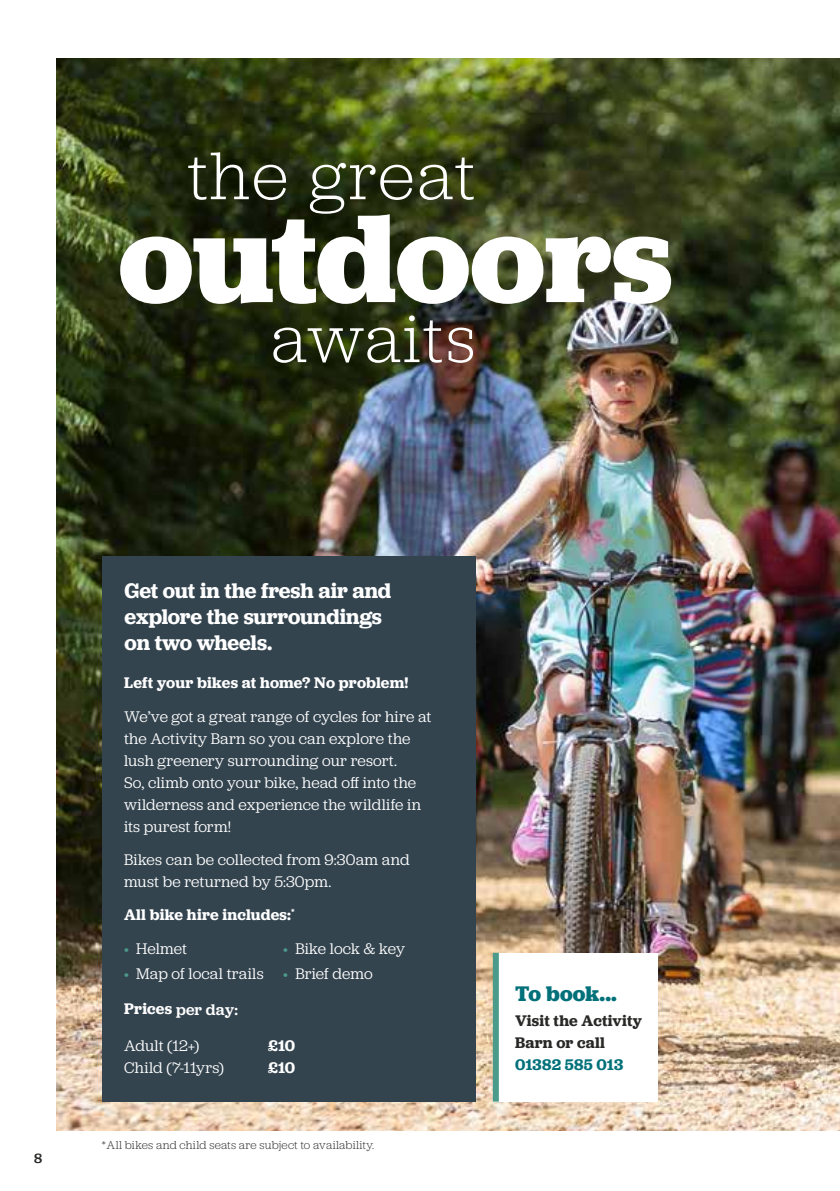
<style>
.page{position:relative;width:840px;height:1191px;background:#fff}
.page>*{position:absolute;margin:0;border:0;box-sizing:border-box;transform-origin:0 0}
.t1{font:700 130px "Jubilat";letter-spacing:-.005em;color:#fff}
.t2{font:300 70px "Jubilat";letter-spacing:.03em;color:#fff}
.t3{font:600 22px/26px "Jubilat";letter-spacing:-.005em;color:#fff}
.t4{font:700 22px "Jubilat";color:#007079}
.t5{font:16px/22px "Jubilat";letter-spacing:.01em;color:#fff}
.t6{font:600 16px "Jubilat";letter-spacing:.01em;color:#fff}
.t7{font:600 16px/22px "Jubilat";letter-spacing:.015em;color:#282827}
.t8{font:500 16px "Jubilat";letter-spacing:.015em;color:#fff}
.t9{font:600 16px "Jubilat";letter-spacing:.01em;color:#007079}
.t10{font:500 14px "Jubilat";color:#282827}
.t11{font:300 12px "Jubilat";letter-spacing:.015em;color:#282827}
.s1{color:#4b9b8b}
.s2{font-weight:600}
</style>
<div class="page">
<img style="left:57px;top:58px;width:782px;height:1072px">
<div style="left:102px;top:556px;width:373px;height:545px;background:#34444f"></div>
<div style="left:146px;top:112px;width:396px;height:173px;background:#000;opacity:.75"></div>
<div style="left:492px;top:952px;width:165px;height:149px;background:#fff"></div>
<div style="left:492px;top:952px;width:6px;height:149px;background:#4b9b8b"></div>
<h2 class="t2" style="left:187px;top:132px;width:289px">the great</h2>
<h1 class="t1" style="left:119px;top:174px;width:555px">outdoors</h1>
<h2 class="t2" style="left:270px;top:295px;width:207px">awaits</h2>
<p class="t10" style="left:34px;top:1149px;width:10px">8</p>
<h3 class="t3" style="left:124px;top:577px;width:268px">Get out in the fresh air and explore the surroundings on two wheels.</h3>
<p class="t6" style="left:124px;top:672px;width:286px">Left your bikes at home? No problem!</p>
<p class="t5" style="left:124px;top:705px;width:308px">We’ve got a great range of cycles for hire at the Activity Barn so you can explore the lush greenery surrounding our resort.<br>So, climb onto your bike, head off into the wilderness and experience the wildlife in its purest form!</p>
<p class="t5" style="left:124px;top:848px;width:287px">Bikes can be collected from 9:30am and must be returned by 5:30pm.</p>
<p class="t6" style="left:124px;top:904px;width:172px">All bike hire includes:<sup>*</sup></p>
<p class="t5" style="left:124px;top:937px;width:64px"><span class="s1">•</span> Helmet</p>
<p class="t5" style="left:283px;top:937px;width:123px"><span class="s1">•</span> Bike lock &amp; key</p>
<p class="t5" style="left:124px;top:962px;width:250px"><span class="s1">•</span> Map of local trails <span class="s1">•</span> Brief demo</p>
<p class="t8" style="left:124px;top:999px;width:115px"><span class="s2">Prices</span> per day:</p>
<p class="t5" style="left:124px;top:1034px;width:77px">Adult (12+)</p>
<p class="t6" style="left:268px;top:1035px;width:28px">£10</p>
<p class="t5" style="left:124px;top:1056px;width:101px">Child (7-11yrs)</p>
<p class="t6" style="left:268px;top:1057px;width:28px">£10</p>
<p class="t11" style="left:102px;top:1137px;width:274px">*All bikes and child seats are subject to availability.</p>
<h3 class="t4" style="left:514px;top:979px;width:103px">To book...</h3>
<p class="t7" style="left:514px;top:1009px;width:128px">Visit the Activity<br>Barn or call</p>
<p class="t9" style="left:514px;top:1054px;width:110px">01382 585 013</p>
</div>
